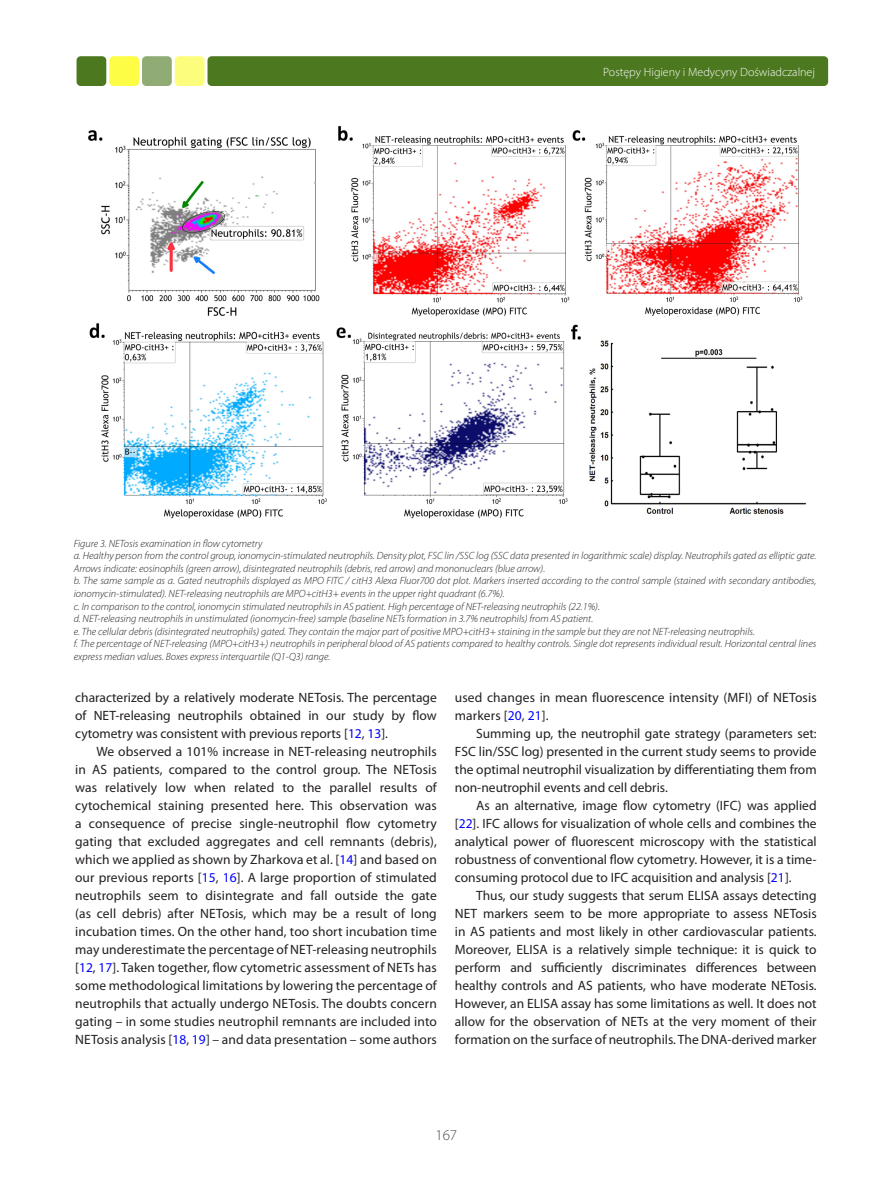
<style>
.page{position:relative;width:893px;height:1178px;background:#fff}
.page>*{position:absolute;margin:0;border:0;box-sizing:border-box;transform-origin:0 0}
.t1{font:300 15px "Myriad Pro";color:#4b4c4d}
.text_indent{font:13.5px/18px "Myriad Pro";color:#231f20;text-align:justify}
.t2{font:300 12px "Myriad Pro";color:#fff}
.captions_fig_table{font:italic 300 10.5px/12.6px "Myriad Pro";color:#231f20}
.s1{color:#00f}
</style>
<div class="page">
<div style="left:77px;top:56px;width:29px;height:30px;background:#4c781f;border-radius:4px"></div>
<div style="left:142px;top:56px;width:30px;height:30px;background:#90ab74;border-radius:4px"></div>
<div style="left:207px;top:56px;width:621px;height:30px;background:#4c781f;border-radius:4px"></div>
<div style="left:109px;top:56px;width:30px;height:30px;background:#fdfd46;border-radius:4px"></div>
<div style="left:175px;top:56px;width:30px;height:30px;background:#fdfd7d;border-radius:4px"></div>
<img style="left:88px;top:126px;width:719px;height:393px">
<p class="t2" style="left:603px;top:65px;width:213px">Postępy Higieny i Medycyny Doświadczalnej</p>
<p class="captions_fig_table" style="left:74px;top:537px;width:190px">Figure 3. NETosis examination in flow cytometry</p>
<p class="captions_fig_table" style="left:74px;top:549px;width:744px">a. Healthy person from the control group, ionomycin-stimulated neutrophils. Density plot, FSC lin /SSC log (SSC data presented in logarithmic scale) display. Neutrophils gated as elliptic gate.<br>Arrows indicate: eosinophils (green arrow), disintegrated neutrophils (debris, red arrow) and mononuclears (blue arrow).</p>
<p class="captions_fig_table" style="left:74px;top:574px;width:744px">b. The same sample as a. Gated neutrophils displayed as MPO FITC / citH3 Alexa Fluor700 dot plot. Markers inserted according to the control sample (stained with secondary antibodies, ionomycin-stimulated). NET-releasing neutrophils are MPO+citH3+ events in the upper right quadrant (6.7%).</p>
<p class="captions_fig_table" style="left:74px;top:600px;width:528px">c. In comparison to the control, ionomycin stimulated neutrophils in AS patient. High percentage of NET-releasing neutrophils (22.1%).</p>
<p class="captions_fig_table" style="left:74px;top:612px;width:521px">d. NET-releasing neutrophils in unstimulated (ionomycin-free) sample (baseline NETs formation in 3.7% neutrophils) from AS patient.</p>
<p class="captions_fig_table" style="left:74px;top:625px;width:683px">e. The cellular debris (disintegrated neutrophils) gated. They contain the major part of positive MPO+citH3+ staining in the sample but they are not NET-releasing neutrophils.</p>
<p class="captions_fig_table" style="left:74px;top:637px;width:744px">f. The percentage of NET-releasing (MPO+citH3+) neutrophils in peripheral blood of AS patients compared to healthy controls. Single dot represents individual result. Horizontal central lines express median values. Boxes express interquartile (Q1-Q3) range.</p>
<p class="text_indent" style="left:75px;top:688px;width:363px">characterized by a relatively moderate NETosis. The percentage of NET-releasing neutrophils obtained in our study by flow cytometry was consistent with previous reports [<span class="s1">12</span>, <span class="s1">13</span>].</p>
<p class="text_indent" style="left:75px;top:742px;width:363px;text-indent:21px">We observed a 101% increase in NET-releasing neutrophils in AS patients, compared to the control group. The NETosis was relatively low when related to the parallel results of cytochemical staining presented here. This observation was a consequence of precise single-neutrophil flow cytometry gating that excluded aggregates and cell remnants (debris), which we applied as shown by Zharkova et al. [<span class="s1">14</span>] and based on our previous reports [<span class="s1">15</span>, <span class="s1">16</span>]. A large proportion of stimulated neutrophils seem to disintegrate and fall outside the gate (as cell debris) after NETosis, which may be a result of long incubation times. On the other hand, too short incubation time may underestimate the percentage of NET-releasing neutrophils [<span class="s1">12</span>, <span class="s1">17</span>]. Taken together, flow cytometric assessment of NETs has some methodological limitations by lowering the percentage of neutrophils that actually undergo NETosis. The doubts concern gating – in some studies neutrophil remnants are included into NETosis analysis [<span class="s1">18</span>, <span class="s1">19</span>] – and data presentation – some authors</p>
<p class="text_indent" style="left:455px;top:688px;width:363px">used changes in mean fluorescence intensity (MFI) of NETosis markers [<span class="s1">20</span>, <span class="s1">21</span>].</p>
<p class="text_indent" style="left:455px;top:724px;width:363px;text-indent:21px">Summing up, the neutrophil gate strategy (parameters set:<br>FSC lin/SSC log) presented in the current study seems to provide the optimal neutrophil visualization by differentiating them from non-neutrophil events and cell debris.</p>
<p class="text_indent" style="left:455px;top:796px;width:363px;text-indent:21px">As an alternative, image flow cytometry (IFC) was applied [<span class="s1">22</span>]. IFC allows for visualization of whole cells and combines the analytical power of fluorescent microscopy with the statistical robustness of conventional flow cytometry. However, it is a time&shy;consuming protocol due to IFC acquisition and analysis [<span class="s1">21</span>].</p>
<p class="text_indent" style="left:455px;top:886px;width:363px;text-indent:21px">Thus, our study suggests that serum ELISA assays detecting NET markers seem to be more appropriate to assess NETosis in AS patients and most likely in other cardiovascular patients.<br>Moreover, ELISA is a relatively simple technique: it is quick to perform and sufficiently discriminates differences between healthy controls and AS patients, who have moderate NETosis.<br>However, an ELISA assay has some limitations as well. It does not allow for the observation of NETs at the very moment of their formation on the surface of neutrophils. The DNA-derived marker</p>
<p class="t1" style="left:435px;top:1126px;width:23px">167</p>
</div>
